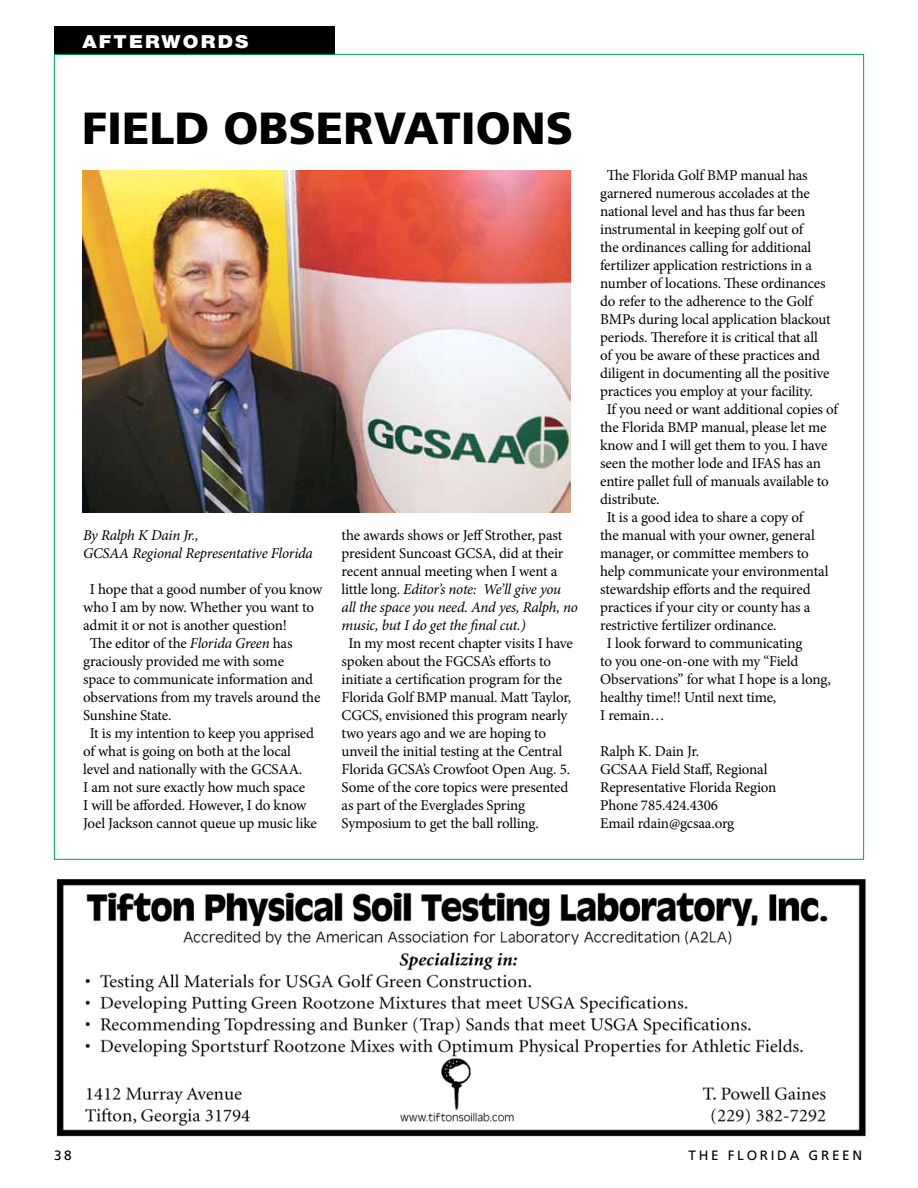
<style>
.page{position:relative;width:918px;height:1188px;background:#fff}
.page>*{position:absolute;margin:0;border:0;box-sizing:border-box;transform-origin:0 0}
.t1{font:900 45px "Frutiger";color:#000}
.t2{font:900 18px "Helvetica Neue";letter-spacing:.11em;color:#fff;scale:1.1 1}
.t3{font:15px/18px "Minion Pro";letter-spacing:-.01em;color:#000}
.t4{font:italic 15px/18px "Minion Pro";letter-spacing:-.015em;color:#000}
.t5{font:13.5px "Frutiger";letter-spacing:.2em;color:#000}
.s1{font-style:italic}
</style>
<div class="page">
<div style="left:54px;top:26px;width:281px;height:29px;background:#000"></div>
<img style="left:82px;top:171px;width:488px;height:342px">
<img style="left:56px;top:879px;width:810px;height:258px">
<p class="t2" style="left:82px;top:30px;width:152px">AFTERWORDS</p>
<h1 class="t1" style="left:82px;top:101px;width:288px">FIELD OBSERVATI</h1>
<h1 class="t1" style="left:476px;top:101px;width:65px">ONS</h1>
<p class="t4" style="left:83px;top:526px;width:231px">By Ralph K Dain Jr.,<br>GCSAA Regional Representative Florida</p>
<p class="t3" style="left:90px;top:580px;width:234px">I hope that a good number of you know</p>
<p class="t3" style="left:83px;top:598px;width:233px">who I am by now. Whether you want to</p>
<p class="t3" style="left:83px;top:616px;width:205px">admit it or not is another question!</p>
<p class="t3" style="left:90px;top:634px;width:204px">The editor of the <span class="s1">Florida Green</span> has</p>
<p class="t3" style="left:83px;top:652px;width:202px">graciously provided me with some</p>
<p class="t3" style="left:83px;top:670px;width:232px">space to communicate information and</p>
<p class="t3" style="left:83px;top:688px;width:239px">observations from my travels around the</p>
<p class="t3" style="left:83px;top:706px;width:90px">Sunshine State.</p>
<p class="t3" style="left:90px;top:724px;width:226px">It is my intention to keep you apprised</p>
<p class="t3" style="left:83px;top:742px;width:209px">of what is going on both at the local</p>
<p class="t3" style="left:83px;top:760px;width:221px">level and nationally with the GCSAA.</p>
<p class="t3" style="left:83px;top:778px;width:224px">I am not sure exactly how much space</p>
<p class="t3" style="left:83px;top:796px;width:225px">I will be afforded. However, I do know</p>
<p class="t3" style="left:83px;top:814px;width:235px">Joel Jackson cannot queue up music like</p>
<p class="t3" style="left:342px;top:526px;width:238px">the awards shows or Jeff Strother, past president Suncoast GCSA, did at their recent annual meeting when I went a little long. <span class="s1">Editor’s note: We’ll give you all the space you need. And yes, Ralph, no music, but I do get the final cut.)</span></p>
<p class="t3" style="left:342px;top:634px;width:233px;text-indent:7px">In my most recent chapter visits I have spoken about the FGCSA’s efforts to initiate a certification program for the Florida Golf BMP manual. Matt Taylor, CGCS, envisioned this program nearly two years ago and we are hoping to unveil the initial testing at the Central Florida GCSA’s Crowfoot Open Aug. 5.<br>Some of the core topics were presented as part of the Everglades Spring Symposium to get the ball rolling.</p>
<p class="t3" style="left:607px;top:166px;width:202px">The Florida Golf BMP manual has</p>
<p class="t3" style="left:600px;top:184px;width:211px">garnered numerous accolades at the</p>
<p class="t3" style="left:600px;top:202px;width:207px">national level and has thus far been</p>
<p class="t3" style="left:600px;top:220px;width:205px">instrumental in keeping golf out of</p>
<p class="t3" style="left:600px;top:238px;width:213px">the ordinances calling for additional</p>
<p class="t3" style="left:600px;top:256px;width:214px">fertilizer application restrictions in a</p>
<p class="t3" style="left:600px;top:274px;width:227px">number of locations. These ordinances</p>
<p class="t3" style="left:600px;top:292px;width:214px">do refer to the adherence to the Golf</p>
<p class="t3" style="left:600px;top:310px;width:232px">BMPs during local application blackout</p>
<p class="t3" style="left:600px;top:328px;width:219px">periods. Therefore it is critical that all</p>
<p class="t3" style="left:600px;top:346px;width:221px">of you be aware of these practices and</p>
<p class="t3" style="left:600px;top:364px;width:231px">diligent in documenting all the positive</p>
<p class="t3" style="left:600px;top:382px;width:214px">practices you employ at your facility.</p>
<p class="t3" style="left:607px;top:400px;width:233px">If you need or want additional copies of</p>
<p class="t3" style="left:600px;top:418px;width:228px">the Florida BMP manual, please let me</p>
<p class="t3" style="left:600px;top:436px;width:229px">know and I will get them to you. I have</p>
<p class="t3" style="left:600px;top:454px;width:222px">seen the mother lode and IFAS has an</p>
<p class="t3" style="left:600px;top:472px;width:230px">entire pallet full of manuals available to</p>
<p class="t3" style="left:600px;top:490px;width:61px">distribute.</p>
<p class="t3" style="left:607px;top:508px;width:198px">It is a good idea to share a copy of</p>
<p class="t3" style="left:600px;top:526px;width:216px">the manual with your owner, general</p>
<p class="t3" style="left:600px;top:544px;width:210px">manager, or committee members to</p>
<p class="t3" style="left:600px;top:562px;width:230px">help communicate your environmental</p>
<p class="t3" style="left:600px;top:580px;width:212px">stewardship efforts and the required</p>
<p class="t3" style="left:600px;top:598px;width:212px">practices if your city or county has a</p>
<p class="t3" style="left:600px;top:616px;width:178px">restrictive fertilizer ordinance.</p>
<p class="t3" style="left:607px;top:634px;width:197px">I look forward to communicating</p>
<p class="t3" style="left:600px;top:652px;width:200px">to you one-on-one with my “Field</p>
<p class="t3" style="left:600px;top:670px;width:232px">Observations” for what I hope is a long,</p>
<p class="t3" style="left:600px;top:688px;width:178px">healthy time!! Until next time,</p>
<p class="t3" style="left:600px;top:706px;width:66px">I remain…</p>
<p class="t3" style="left:600px;top:742px;width:178px">Ralph K. Dain Jr.<br>GCSAA Field Staff, Regional<br>Representative Florida Region<br>Phone 785.424.4306<br>Email rdain@gcsaa.org</p>
<p class="t5" style="left:54px;top:1147px;width:19px">38</p>
<p class="t5" style="left:688px;top:1147px;width:175px">THE FLORIDA GREEN</p>
</div>
